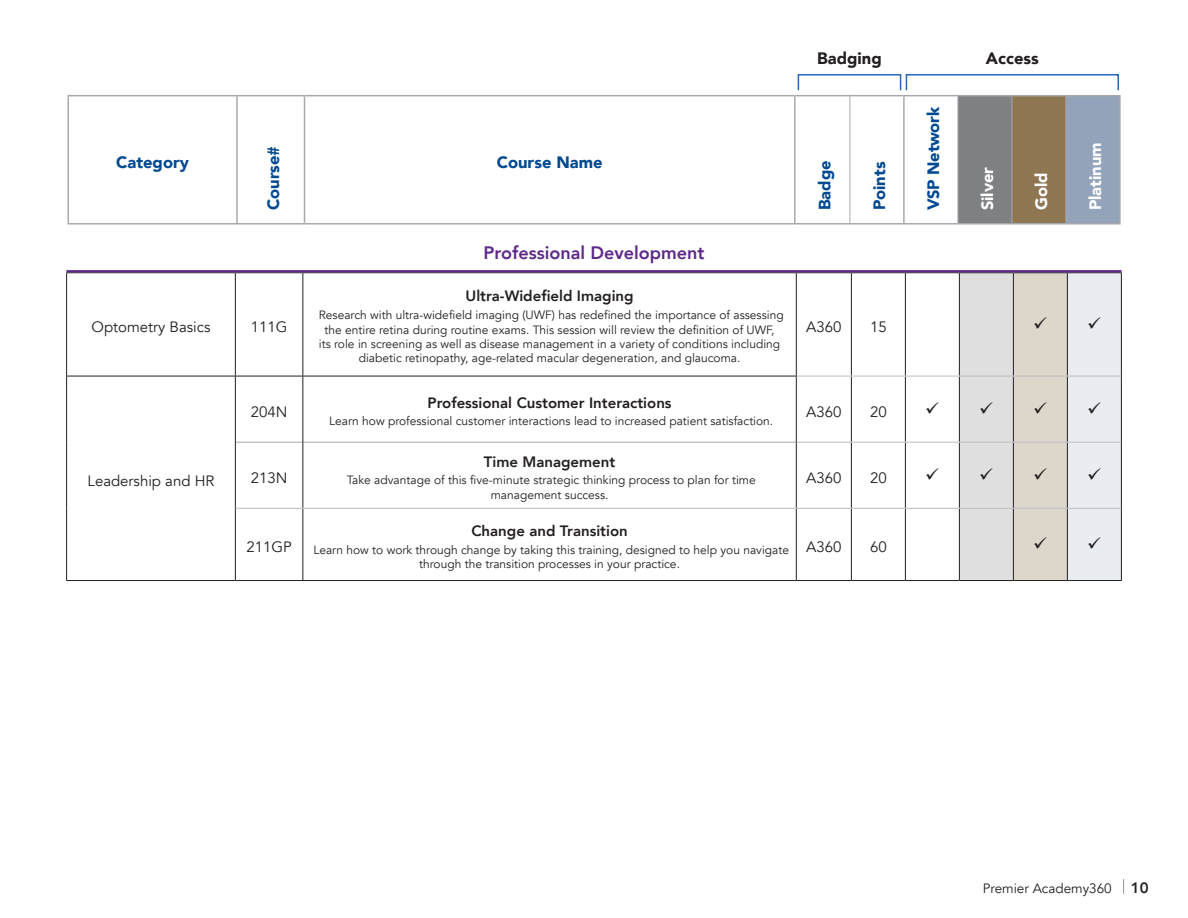
<style>
.page{position:relative;width:1188px;height:918px;background:#fff}
.page>*{position:absolute;margin:0;border:0;box-sizing:border-box;transform-origin:0 0}
.t1{font:800 18px "Avenir";color:#5d2888}
.t2{font:900 16.5px "Avenir";color:#014991}
.t3{font:900 16.5px "Avenir";color:#fff}
.t4{font:900 16.5px "Avenir";color:#231f20}
.Course_Title{font:800 15px "Avenir";color:#231f20}
.t5{font:15px "Avenir";color:#231f20}
.t6{font:13.5px "Avenir";color:#231f20}
.descripter_copy{font:12px/14.4px "Avenir";color:#231f20;text-align:center}
</style>
<div class="page">
<svg style="left:1123px;top:879px;width:1px;height:15px"></svg>
<div style="left:958px;top:96px;width:54px;height:128px;background:#7f8083"></div>
<div style="left:1012px;top:96px;width:54px;height:128px;background:#8f7653"></div>
<div style="left:1066px;top:96px;width:54px;height:128px;background:#93a3b9"></div>
<hr style="left:794px;top:96px;width:2px;height:127px;background:#a8a9ad">
<hr style="left:68px;top:95px;width:169px;height:1px;background:#a8a9ad">
<hr style="left:68px;top:96px;width:1px;height:127px;background:#a8a9ad">
<hr style="left:237px;top:95px;width:67px;height:1px;background:#a8a9ad">
<hr style="left:304px;top:95px;width:491px;height:1px;background:#a8a9ad">
<hr style="left:795px;top:95px;width:55px;height:1px;background:#a8a9ad">
<hr style="left:850px;top:95px;width:54px;height:1px;background:#a8a9ad">
<hr style="left:904px;top:95px;width:54px;height:1px;background:#a8a9ad">
<hr style="left:958px;top:95px;width:54px;height:1px;background:#a8a9ad">
<hr style="left:1012px;top:95px;width:54px;height:1px;background:#a8a9ad">
<hr style="left:1066px;top:95px;width:55px;height:1px;background:#a8a9ad">
<hr style="left:1119px;top:96px;width:2px;height:127px;background:#a8a9ad">
<hr style="left:68px;top:223px;width:169px;height:2px;background:#a8a9ad">
<hr style="left:237px;top:223px;width:67px;height:2px;background:#a8a9ad">
<hr style="left:304px;top:223px;width:491px;height:2px;background:#a8a9ad">
<hr style="left:795px;top:223px;width:55px;height:2px;background:#a8a9ad">
<hr style="left:850px;top:223px;width:54px;height:2px;background:#a8a9ad">
<hr style="left:904px;top:223px;width:54px;height:2px;background:#a8a9ad">
<hr style="left:958px;top:223px;width:54px;height:2px;background:#a8a9ad">
<hr style="left:1012px;top:223px;width:54px;height:2px;background:#a8a9ad">
<hr style="left:1066px;top:223px;width:55px;height:2px;background:#a8a9ad">
<hr style="left:850px;top:96px;width:1px;height:127px;background:#a8a9ad">
<hr style="left:958px;top:96px;width:1px;height:127px;background:#a8a9ad">
<hr style="left:1012px;top:96px;width:1px;height:127px;background:#a8a9ad">
<hr style="left:1066px;top:96px;width:1px;height:127px;background:#a8a9ad">
<hr style="left:236px;top:96px;width:2px;height:127px;background:#a8a9ad">
<hr style="left:304px;top:96px;width:1px;height:127px;background:#a8a9ad">
<hr style="left:903px;top:96px;width:2px;height:127px;background:#a8a9ad">
<div style="left:906px;top:74px;width:213px;height:17px;border:2px solid #2869b3"></div>
<div style="left:798px;top:74px;width:103px;height:17px;border:2px solid #2869b3"></div>
<hr style="left:66px;top:580px;width:169px;height:1px;background:#231f20">
<hr style="left:236px;top:442px;width:66px;height:1px;background:#a8a9ad">
<hr style="left:303px;top:442px;width:493px;height:1px;background:#a8a9ad">
<hr style="left:66px;top:273px;width:1px;height:103px;background:#231f20">
<hr style="left:66px;top:376px;width:1px;height:66px;background:#231f20">
<hr style="left:66px;top:442px;width:1px;height:66px;background:#231f20">
<hr style="left:66px;top:508px;width:1px;height:72px;background:#231f20">
<hr style="left:235px;top:273px;width:1px;height:103px;background:#231f20">
<hr style="left:302px;top:273px;width:1px;height:103px;background:#231f20">
<hr style="left:796px;top:273px;width:1px;height:103px;background:#231f20">
<hr style="left:851px;top:273px;width:1px;height:103px;background:#231f20">
<hr style="left:1121px;top:273px;width:1px;height:103px;background:#231f20">
<hr style="left:235px;top:376px;width:1px;height:66px;background:#231f20">
<hr style="left:302px;top:376px;width:1px;height:66px;background:#231f20">
<hr style="left:796px;top:376px;width:1px;height:66px;background:#231f20">
<hr style="left:851px;top:376px;width:1px;height:66px;background:#231f20">
<hr style="left:1121px;top:376px;width:1px;height:66px;background:#231f20">
<hr style="left:235px;top:442px;width:1px;height:66px;background:#231f20">
<hr style="left:302px;top:442px;width:1px;height:66px;background:#231f20">
<hr style="left:796px;top:442px;width:1px;height:66px;background:#231f20">
<hr style="left:851px;top:443px;width:1px;height:65px;background:#231f20">
<hr style="left:1121px;top:442px;width:1px;height:66px;background:#231f20">
<hr style="left:235px;top:508px;width:1px;height:72px;background:#231f20">
<hr style="left:302px;top:509px;width:1px;height:71px;background:#231f20">
<hr style="left:796px;top:509px;width:1px;height:71px;background:#231f20">
<hr style="left:851px;top:509px;width:1px;height:71px;background:#231f20">
<hr style="left:1121px;top:508px;width:1px;height:72px;background:#231f20">
<hr style="left:797px;top:376px;width:54px;height:1px;background:#bcbdc0">
<hr style="left:851px;top:376px;width:54px;height:1px;background:#bcbdc0">
<hr style="left:66px;top:272px;width:169px;height:1px;background:#231f20">
<hr style="left:66px;top:376px;width:169px;height:1px;background:#231f20">
<hr style="left:797px;top:442px;width:54px;height:1px;background:#bcbdc0">
<hr style="left:851px;top:442px;width:54px;height:1px;background:#bcbdc0">
<hr style="left:236px;top:508px;width:67px;height:1px;background:#bcbdc0">
<hr style="left:303px;top:508px;width:493px;height:1px;background:#bcbdc0">
<hr style="left:796px;top:508px;width:55px;height:1px;background:#bcbdc0">
<hr style="left:851px;top:508px;width:54px;height:1px;background:#bcbdc0">
<hr style="left:235px;top:272px;width:68px;height:1px;background:#231f20">
<hr style="left:303px;top:272px;width:493px;height:1px;background:#231f20">
<hr style="left:796px;top:272px;width:55px;height:1px;background:#231f20">
<hr style="left:851px;top:272px;width:54px;height:1px;background:#231f20">
<hr style="left:905px;top:272px;width:54px;height:1px;background:#231f20">
<hr style="left:959px;top:272px;width:54px;height:1px;background:#231f20">
<hr style="left:1013px;top:272px;width:54px;height:1px;background:#231f20">
<hr style="left:235px;top:580px;width:68px;height:1px;background:#231f20">
<hr style="left:303px;top:580px;width:493px;height:1px;background:#231f20">
<hr style="left:796px;top:580px;width:55px;height:1px;background:#231f20">
<hr style="left:851px;top:580px;width:54px;height:1px;background:#231f20">
<hr style="left:235px;top:376px;width:68px;height:1px;background:#231f20">
<hr style="left:303px;top:376px;width:494px;height:1px;background:#231f20">
<hr style="left:1067px;top:272px;width:55px;height:1px;background:#231f20">
<hr style="left:1067px;top:580px;width:55px;height:1px;background:#231f20">
<hr style="left:66px;top:270px;width:1056px;height:2px;background:#5d2888">
<svg style="left:905px;top:273px;width:216px;height:308px"></svg>
<h2 class="t4" style="left:817px;top:44px;width:66px">Badging</h2>
<h2 class="t4" style="left:986px;top:44px;width:54px">Access</h2>
<h2 class="t2" style="left:116px;top:148px;width:74px">Category</h2>
<h2 class="t2" style="left:259px;top:210px;width:66px;rotate:-90deg">Course#</h2>
<h2 class="t2" style="left:497px;top:148px;width:107px">Course Name</h2>
<h2 class="t2" style="left:811px;top:210px;width:51px;rotate:-90deg">Badge</h2>
<h2 class="t2" style="left:865px;top:210px;width:50px;rotate:-90deg">Points</h2>
<p class="t5" style="left:92px;top:318px;width:120px">Optometry Basics</p>
<p class="t5" style="left:251px;top:318px;width:38px">111G</p>
<p class="t5" style="left:88px;top:472px;width:128px">Leadership and HR</p>
<p class="t5" style="left:251px;top:403px;width:38px">204N</p>
<p class="t5" style="left:251px;top:469px;width:38px">213N</p>
<p class="t5" style="left:246px;top:538px;width:47px">211GP</p>
<p class="t1" style="left:484px;top:239px;width:222px">Professional Development</p>
<p class="Course_Title" style="left:466px;top:285px;width:170px">Ultra-Widefield Imaging</p>
<p class="descripter_copy" style="left:319px;top:308px;width:466px">Research with ultra-widefield imaging (UWF) has redefined the importance of assessing the entire retina during routine exams. This session will review the definition of UWF, its role in screening as well as disease management in a variety of conditions including diabetic retinopathy, age-related macular degeneration, and glaucoma.</p>
<p class="t5" style="left:806px;top:318px;width:37px">A360</p>
<p class="t5" style="left:870px;top:318px;width:18px">15</p>
<p class="Course_Title" style="left:428px;top:391px;width:246px">Professional Customer Interactions</p>
<p class="descripter_copy" style="left:329px;top:414px;width:446px">Learn how professional customer interactions lead to increased patient satisfaction.</p>
<p class="t5" style="left:806px;top:403px;width:37px">A360</p>
<p class="t5" style="left:870px;top:403px;width:18px">20</p>
<p class="Course_Title" style="left:484px;top:450px;width:133px">Time Management</p>
<p class="descripter_copy" style="left:347px;top:473px;width:411px">Take advantage of this five-minute strategic thinking process to plan for time management success.</p>
<p class="t5" style="left:806px;top:469px;width:37px">A360</p>
<p class="t5" style="left:870px;top:469px;width:18px">20</p>
<p class="Course_Title" style="left:471px;top:519px;width:158px">Change and Transition</p>
<p class="descripter_copy" style="left:313px;top:542px;width:477px">Learn how to work through change by taking this training, designed to help you navigate through the transition processes in your practice.</p>
<p class="t5" style="left:806px;top:538px;width:37px">A360</p>
<p class="t5" style="left:870px;top:538px;width:18px">60</p>
<h2 class="t2" style="left:919px;top:210px;width:105px;rotate:-90deg">VSP Network</h2>
<h2 class="t3" style="left:973px;top:210px;width:45px;rotate:-90deg">Silver</h2>
<h2 class="t3" style="left:1027px;top:210px;width:39px;rotate:-90deg">Gold</h2>
<h2 class="t3" style="left:1081px;top:210px;width:69px;rotate:-90deg">Platinum</h2>
<p class="t6" style="left:983px;top:880px;width:131px">Premier Academy360</p>
<p class="Course_Title" style="left:1131px;top:876px;width:19px">10</p>
</div>
